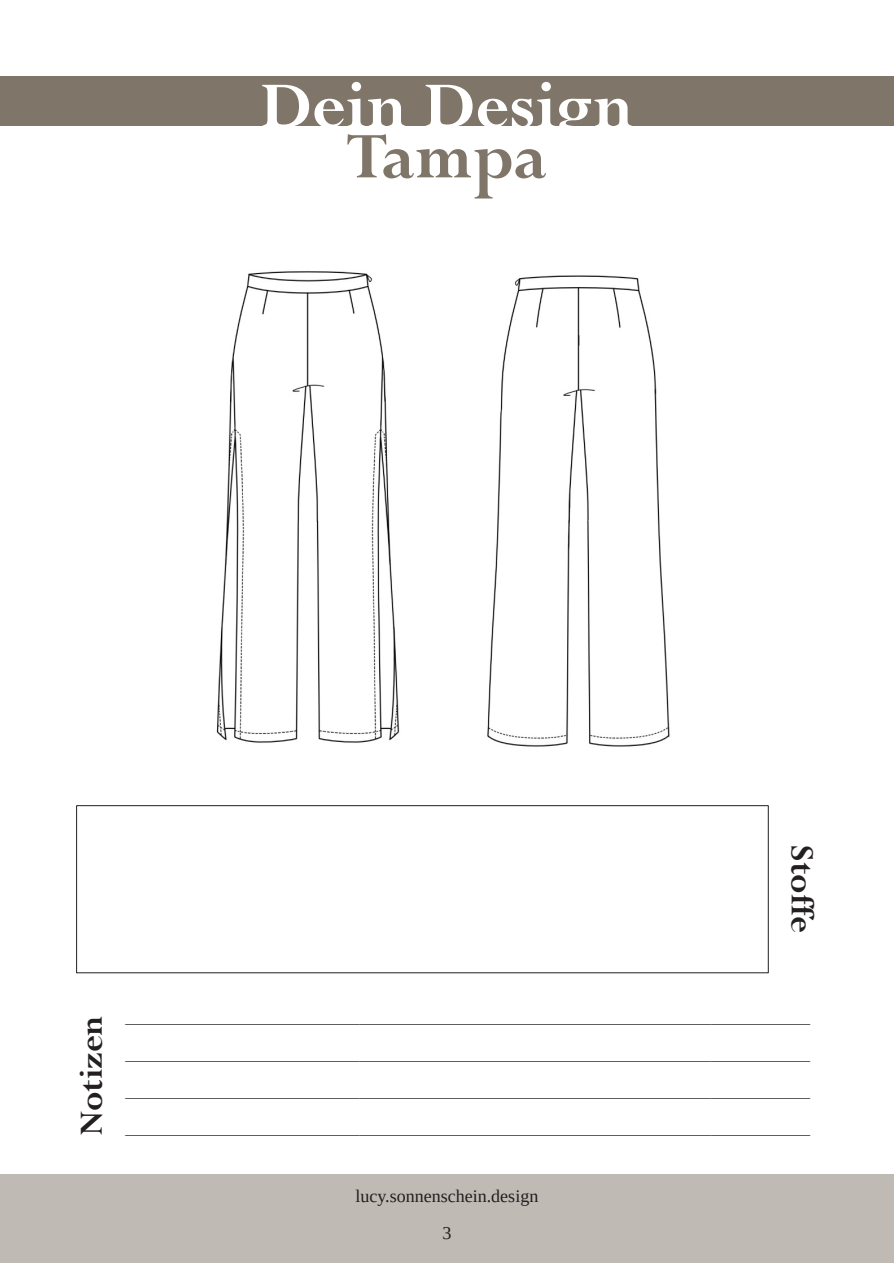
<style>
.page{position:relative;width:894px;height:1263px;background:#fff}
.page>*{position:absolute;margin:0;border:0;box-sizing:border-box;transform-origin:0 0}
.t1{font:700 72px "Perpetua";color:#fff}
.t2{font:700 72px "Perpetua";color:#7f7569}
.t3{font:700 36px "Perpetua";color:#231f20}
.t4{font:18px/36.8px "Times New Roman";color:#231f20;text-align:justify}
.t5{font:18px/36.8px "Liberation Serif";color:#231f20;text-align:center}
</style>
<div class="page">
<div style="left:0;top:1174px;width:893px;height:89px;background:#bfbab4"></div>
<div style="left:0;top:77px;width:893px;height:49px;background:#7f7569"></div>
<img style="left:216px;top:271px;width:454px;height:476px">
<div style="left:76px;top:805px;width:692px;height:168px;border:1px solid #231f20"></div>
<h1 class="t1" style="left:260px;top:82px;width:375px">Dein Design</h1>
<h1 class="t2" style="left:346px;top:132px;width:202px">Tampa</h1>
<h2 class="t3" style="left:814px;top:845px;width:89px;rotate:90deg">Stoffe</h2>
<h2 class="t3" style="left:79px;top:1135px;width:122px;rotate:-90deg">Notizen</h2>
<p class="t4" style="left:125px;top:999px;width:686px">____________________________________________________________________________ ____________________________________________________________________________ ____________________________________________________________________________ ____________________________________________________________________________</p>
<p class="t5" style="left:355px;top:1179px;width:184px">lucy.sonnenschein.design<br>3</p>
</div>
